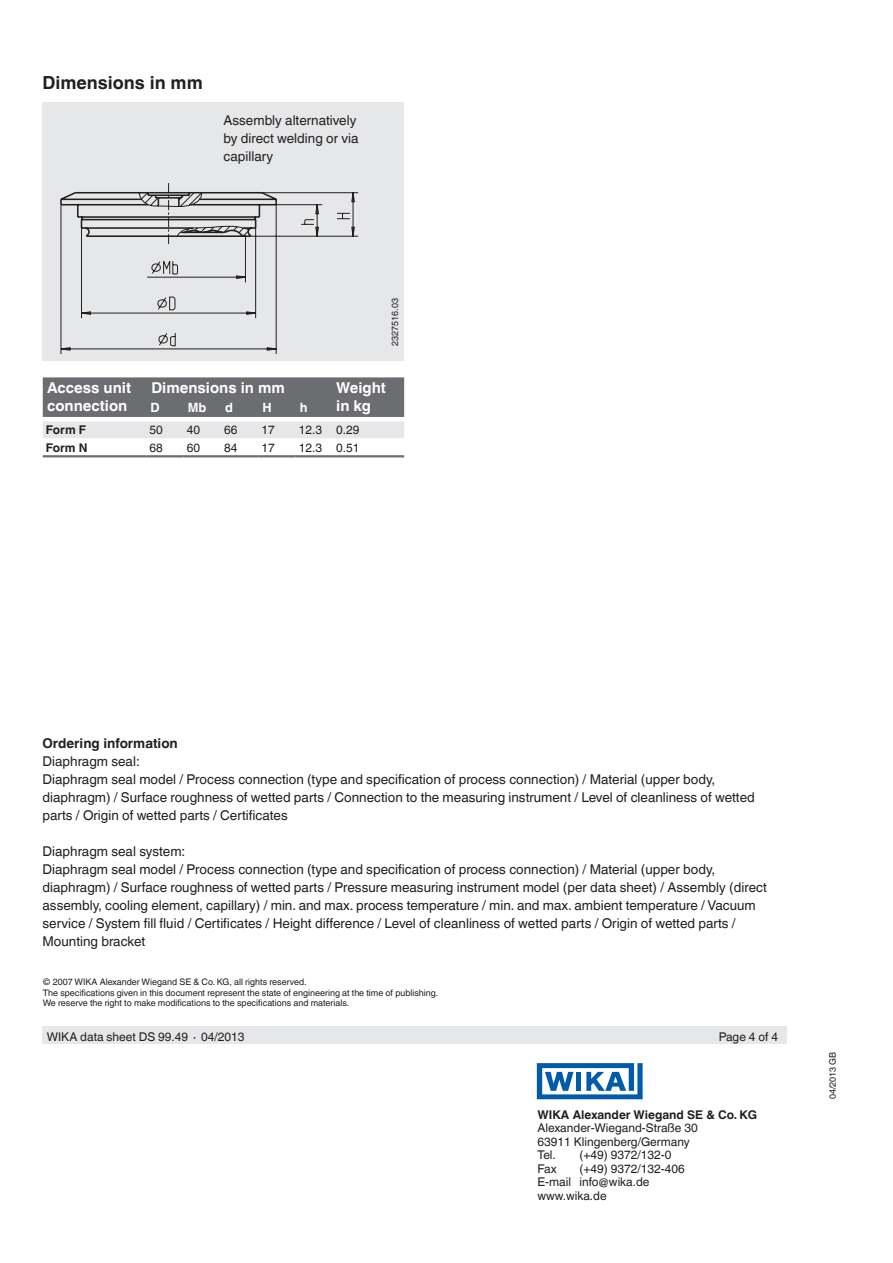
<style>
.page{position:relative;width:893px;height:1263px;background:#fff}
.page>*{position:absolute;margin:0;border:0;box-sizing:border-box;transform-origin:0 0}
.t1{font:700 18px "Helvetica World";color:#231f20}
.t2{font:700 15px/18px "Helvetica World";color:#fff}
.t3{font:13.5px/18px "Helvetica World";color:#231f20}
.t4{font:700 13.5px "Helvetica World";color:#231f20}
.t5{font:700 12.75px "Helvetica World";color:#fff}
.t6{font:12px/13.5px "Helvetica World";color:#231f20}
.t7{font:700 12px "Helvetica World";color:#231f20}
.t8{font:9px/10.5px "Helvetica World";color:#231f20}
</style>
<div class="page">
<svg style="left:537px;top:1063px;width:106px;height:36px"></svg>
<div style="left:43px;top:1027px;width:744px;height:17px;background:#e6e7e9"></div>
<div style="left:43px;top:102px;width:361px;height:258px;background:#e6e7e9"></div>
<svg style="left:60px;top:183px;width:298px;height:171px"></svg>
<svg style="left:60px;top:191px;width:218px;height:47px"></svg>
<svg style="left:43px;top:377px;width:361px;height:61px;background:#98999c"></svg>
<hr style="left:43px;top:455px;width:103px;height:2px;background:#6c6d70">
<hr style="left:146px;top:455px;width:38px;height:2px;background:#6c6d70">
<hr style="left:184px;top:455px;width:37px;height:2px;background:#6c6d70">
<hr style="left:221px;top:455px;width:37px;height:2px;background:#6c6d70">
<hr style="left:258px;top:455px;width:38px;height:2px;background:#6c6d70">
<hr style="left:296px;top:455px;width:37px;height:2px;background:#6c6d70">
<hr style="left:333px;top:455px;width:71px;height:2px;background:#6c6d70">
<h1 class="t1" style="left:43px;top:73px;width:162px">Dimensions in mm</h1>
<p class="t3" style="left:223px;top:111px;width:137px">Assembly alternatively by direct welding or via capillary</p>
<p class="t8" style="left:390px;top:346px;width:49px;rotate:-90deg">2327516.03</p>
<p class="t2" style="left:47px;top:379px;width:86px">Access unit connection</p>
<p class="t2" style="left:151px;top:379px;width:135px">Dimensions in mm</p>
<p class="t2" style="left:336px;top:379px;width:51px">Weight</p>
<p class="t5" style="left:151px;top:400px;width:11px">D</p>
<p class="t5" style="left:188px;top:400px;width:20px">Mb</p>
<p class="t5" style="left:225px;top:400px;width:9px">d</p>
<p class="t5" style="left:263px;top:400px;width:11px">H</p>
<p class="t5" style="left:300px;top:400px;width:9px">h</p>
<p class="t2" style="left:336px;top:397px;width:36px">in kg</p>
<p class="t7" style="left:46px;top:423px;width:42px">Form F</p>
<p class="t6" style="left:149px;top:423px;width:15px">50</p>
<p class="t6" style="left:187px;top:423px;width:15px">40</p>
<p class="t6" style="left:224px;top:423px;width:15px">66</p>
<p class="t6" style="left:262px;top:423px;width:15px">17</p>
<p class="t6" style="left:299px;top:423px;width:62px">12.3 0.29</p>
<p class="t7" style="left:46px;top:440px;width:43px">Form N</p>
<p class="t6" style="left:149px;top:441px;width:15px">68</p>
<p class="t6" style="left:187px;top:441px;width:15px">60</p>
<p class="t6" style="left:224px;top:441px;width:15px">84</p>
<p class="t6" style="left:262px;top:441px;width:15px">17</p>
<p class="t6" style="left:299px;top:441px;width:62px">12.3 0.51</p>
<p class="t4" style="left:43px;top:735px;width:137px">Ordering information</p>
<p class="t3" style="left:43px;top:752px;width:714px">Diaphragm seal:<br>Diaphragm seal model / Process connection (type and specification of process connection) / Material (upper body, diaphragm) / Surface roughness of wetted parts / Connection to the measuring instrument / Level of cleanliness of wetted parts / Origin of wetted parts / Certificates</p>
<p class="t3" style="left:43px;top:842px;width:726px">Diaphragm seal system:<br>Diaphragm seal model / Process connection (type and specification of process connection) / Material (upper body, diaphragm) / Surface roughness of wetted parts / Pressure measuring instrument model (per data sheet) / Assembly (direct assembly, cooling element, capillary) / min. and max. process temperature / min. and max. ambient temperature / Vacuum service / System fill fluid / Certificates / Height difference / Level of cleanliness of wetted parts / Origin of wetted parts / Mounting bracket</p>
<p class="t8" style="left:43px;top:977px;width:397px">© 2007 WIKA Alexander Wiegand SE &amp; Co. KG, all rights reserved.<br>The specifications given in this document represent the state of engineering at the time of publishing.<br>We reserve the right to make modifications to the specifications and materials.</p>
<p class="t6" style="left:47px;top:1029px;width:199px">WIKA data sheet DS 99.49 ∙ 04/2013</p>
<p class="t6" style="left:719px;top:1029px;width:61px">Page 4 of 4</p>
<p class="t7" style="left:537px;top:1107px;width:221px">WIKA Alexander Wiegand SE &amp; Co. KG</p>
<p class="t6" style="left:537px;top:1121px;width:162px">Alexander-Wiegand-Straße 30<br>63911 Klingenberg/Germany<br>Tel.</p>
<p class="t6" style="left:579px;top:1148px;width:94px">(+49) 9372/132-0</p>
<p class="t6" style="left:537px;top:1161px;width:149px;text-indent:42px">(+49) 9372/132-406<br>E-mail info@wika.de www.wika.de</p>
<p class="t6" style="left:537px;top:1161px;width:21px">Fax</p>
<p class="t8" style="left:827px;top:1099px;width:49px;rotate:-90deg">04/2013 GB</p>
</div>
